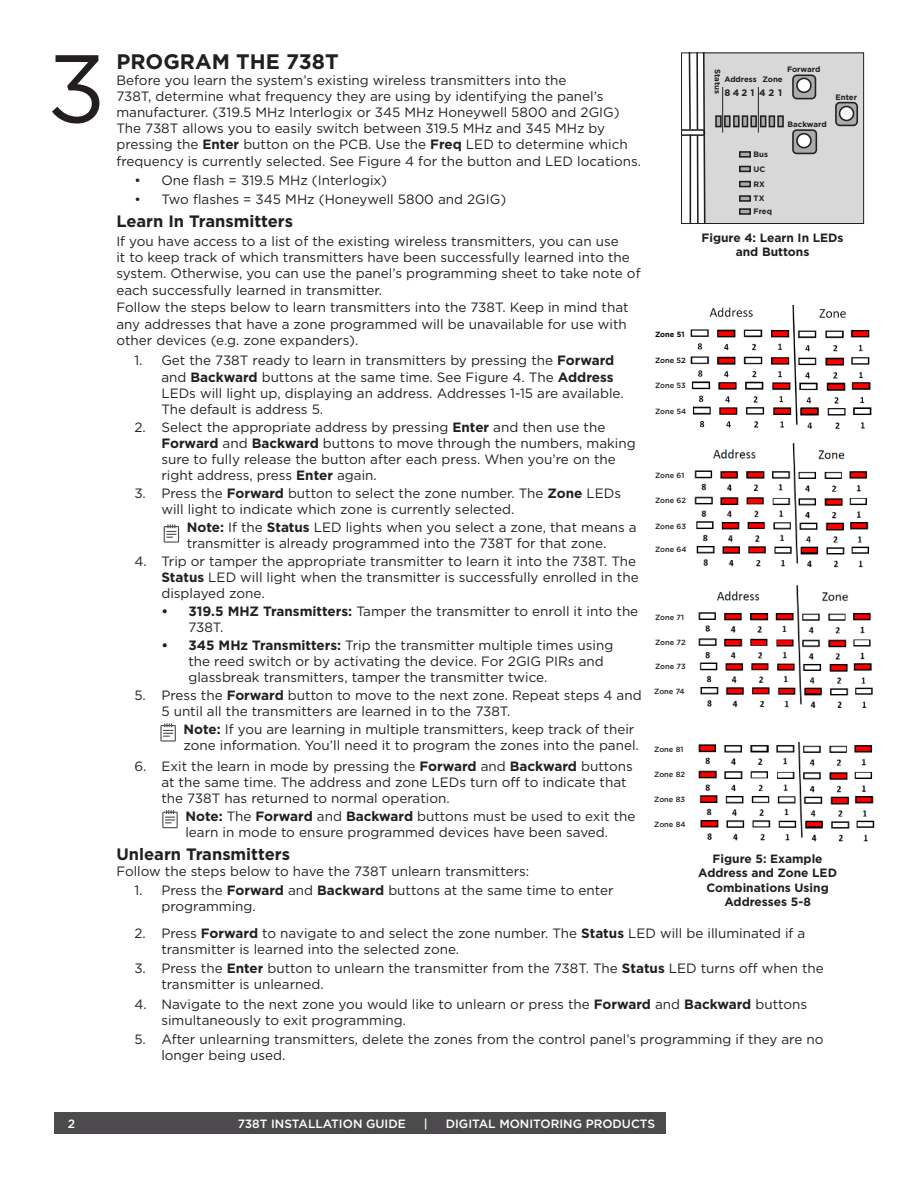
<style>
.page{position:relative;width:918px;height:1188px;background:#fff}
.page>*{position:absolute;margin:0;border:0;box-sizing:border-box;transform-origin:0 0}
.t1{font:96px "Gotham";color:#231f20}
.t2{font:700 21px "Gotham";color:#231f20}
.Body_text{font:700 16.5px "Gotham";color:#231f20}
.Body_text-2{font:13.5px/16.2px "Gotham";color:#231f20}
.t3{font:700 12px/14.4px "Gotham";color:#231f20;text-align:center}
.t4{font:500 12px "Gotham";color:#fff}
.t5{font:700 9.45px "Gotham";letter-spacing:.29em;color:#231f20}
.t6{font:700 7.8px/14.7px "Gotham";color:#231f20}
.t7{font:500 7.5px "Gotham";color:#231f20}
.t8{font:700 7.5px "Gotham";color:#040503}
.t9{font:500 7.5px "Gotham";letter-spacing:-.005em;color:#040503}
.s1{font-weight:700}
</style>
<div class="page">
<div style="left:54px;top:1112px;width:612px;height:22px;background:#4c4a4c"></div>
<svg style="left:164px;top:524px;width:15px;height:19px"></svg>
<svg style="left:683px;top:54px;width:179px;height:168px;background:#cdcdcd"></svg>
<div style="left:681px;top:52px;width:183px;height:172px;border:1px solid #231f20"></div>
<img style="left:690px;top:305px;width:182px;height:124px">
<img style="left:694px;top:444px;width:176px;height:124px">
<img style="left:698px;top:742px;width:177px;height:100px">
<img style="left:698px;top:585px;width:175px;height:123px">
<svg style="left:162px;top:810px;width:16px;height:18px"></svg>
<svg style="left:160px;top:723px;width:16px;height:19px"></svg>
<p class="t1" style="left:47px;top:27px;width:60px">3</p>
<p class="t2" style="left:116px;top:48px;width:224px">PROGRAM THE 738T</p>
<p class="Body_text-2" style="left:116px;top:71px;width:505px">Before you learn the system’s existing wireless transmitters into the<br>738T, determine what frequency they are using by identifying the panel’s manufacturer. (319.5 MHz Interlogix or 345 MHz Honeywell 5800 and 2GIG)</p>
<p class="Body_text-2" style="left:116px;top:120px;width:526px">The 738T allows you to easily switch between 319.5 MHz and 345 MHz by pressing the <span class="s1">Enter</span> button on the PCB. Use the <span class="s1">Freq</span> LED to determine which frequency is currently selected. See Figure 4 for the button and LED locations.</p>
<p class="Body_text-2" style="left:134px;top:172px;width:254px">• One flash = 319.5 MHz (Interlogix)</p>
<p class="Body_text-2" style="left:134px;top:191px;width:373px">• Two flashes = 345 MHz (Honeywell 5800 and 2GIG)</p>
<p class="Body_text" style="left:116px;top:210px;width:178px">Learn In Transmitters</p>
<p class="Body_text-2" style="left:116px;top:233px;width:526px">If you have access to a list of the existing wireless transmitters, you can use<br>it to keep track of which transmitters have been successfully learned into the system. Otherwise, you can use the panel’s programming sheet to take note of each successfully learned in transmitter.</p>
<p class="Body_text-2" style="left:116px;top:299px;width:514px">Follow the steps below to learn transmitters into the 738T. Keep in mind that any addresses that have a zone programmed will be unavailable for use with other devices (e.g. zone expanders).</p>
<p class="Body_text-2" style="left:161px;top:352px;width:464px;text-indent:-27px">1. Get the 738T ready to learn in transmitters by pressing the <span class="s1">Forward </span>and <span class="s1">Backward</span> buttons at the same time. See Figure 4. The <span class="s1">Address </span>LEDs will light up, displaying an address. Addresses 1-15 are available.<br>The default is address 5.</p>
<p class="Body_text-2" style="left:161px;top:419px;width:476px;text-indent:-27px">2. Select the appropriate address by pressing <span class="s1">Enter</span> and then use the <span class="s1">Forward</span> and <span class="s1">Backward</span> buttons to move through the numbers, making sure to fully release the button after each press. When you’re on the right address, press <span class="s1">Enter</span> again.</p>
<p class="Body_text-2" style="left:161px;top:485px;width:461px;text-indent:-27px">3. Press the <span class="s1">Forward</span> button to select the zone number. The <span class="s1">Zone</span> LEDs will light to indicate which zone is currently selected.</p>
<p class="Body_text-2" style="left:187px;top:519px;width:451px"><span class="s1">Note:</span> If the <span class="s1">Status</span> LED lights when you select a zone, that means a transmitter is already programmed into the 738T for that zone.</p>
<p class="Body_text-2" style="left:161px;top:553px;width:479px;text-indent:-27px">4. Trip or tamper the appropriate transmitter to learn it into the 738T. The<br><span class="s1">Status</span> LED will light when the transmitter is successfully enrolled in the displayed zone.</p>
<p class="Body_text-2" style="left:188px;top:603px;width:451px;text-indent:-27px"><span class="s1">• 319.5 MHZ Transmitters:</span> Tamper the transmitter to enroll it into the<br>738T.</p>
<p class="Body_text-2" style="left:188px;top:637px;width:426px;text-indent:-27px"><span class="s1">• 345 MHz Transmitters:</span> Trip the transmitter multiple times using the reed switch or by activating the device. For 2GIG PIRs and glassbreak transmitters, tamper the transmitter twice.</p>
<p class="Body_text-2" style="left:161px;top:687px;width:482px;text-indent:-27px">5. Press the <span class="s1">Forward</span> button to move to the next zone. Repeat steps 4 and<br>5 until all the transmitters are learned in to the 738T.</p>
<p class="Body_text-2" style="left:184px;top:721px;width:457px"><span class="s1">Note:</span> If you are learning in multiple transmitters, keep track of their zone information. You’ll need it to program the zones into the panel.</p>
<p class="Body_text-2" style="left:161px;top:758px;width:473px;text-indent:-27px">6. Exit the learn in mode by pressing the <span class="s1">Forward</span> and <span class="s1">Backward</span> buttons at the same time. The address and zone LEDs turn off to indicate that the 738T has returned to normal operation.</p>
<p class="Body_text-2" style="left:185px;top:808px;width:452px"><span class="s1">Note:</span> The <span class="s1">Forward</span> and <span class="s1">Backward</span> buttons must be used to exit the learn in mode to ensure programmed devices have been saved.</p>
<p class="Body_text" style="left:116px;top:843px;width:175px">Unlearn Transmitters</p>
<p class="Body_text-2" style="left:116px;top:863px;width:414px">Follow the steps below to have the 738T unlearn transmitters:</p>
<p class="Body_text-2" style="left:161px;top:882px;width:454px;text-indent:-27px">1. Press the <span class="s1">Forward</span> and <span class="s1">Backward</span> buttons at the same time to enter programming.</p>
<p class="t6" style="left:787px;top:62px;width:35px">Forward</p>
<p class="t6" style="left:725px;top:69px;width:26px;rotate:90deg">Status</p>
<p class="t6" style="left:724px;top:72px;width:60px">Address Zone</p>
<p class="t5" style="left:724px;top:87px;width:59px">8421 421</p>
<p class="t6" style="left:788px;top:117px;width:41px">Backward</p>
<p class="t6" style="left:836px;top:90px;width:23px">Enter</p>
<p class="t6" style="left:754px;top:147px;width:16px">Bus<br>UC<br>RX<br>TX</p>
<p class="t6" style="left:754px;top:204px;width:20px">Freq</p>
<p class="t3" style="left:702px;top:230px;width:144px">Figure 4: Learn In LEDs and Buttons</p>
<p class="t8" style="left:655px;top:330px;width:31px">Zone 51</p>
<p class="t9" style="left:655px;top:355px;width:32px">Zone 52</p>
<p class="t7" style="left:655px;top:380px;width:32px">Zone 53</p>
<p class="t7" style="left:655px;top:406px;width:33px">Zone 54</p>
<p class="t7" style="left:655px;top:471px;width:31px">Zone 61</p>
<p class="t7" style="left:655px;top:495px;width:32px">Zone 62</p>
<p class="t7" style="left:655px;top:521px;width:32px">Zone 63</p>
<p class="t7" style="left:655px;top:544px;width:33px">Zone 64</p>
<p class="t7" style="left:655px;top:612px;width:31px">Zone 71</p>
<p class="t7" style="left:655px;top:637px;width:32px">Zone 72</p>
<p class="t7" style="left:655px;top:662px;width:32px">Zone 73</p>
<p class="t7" style="left:654px;top:686px;width:32px">Zone 74</p>
<p class="t7" style="left:654px;top:745px;width:31px">Zone 81</p>
<p class="t7" style="left:654px;top:770px;width:32px">Zone 82</p>
<p class="t7" style="left:654px;top:795px;width:32px">Zone 83</p>
<p class="t7" style="left:654px;top:819px;width:33px">Zone 84</p>
<p class="t3" style="left:698px;top:852px;width:140px">Figure 5: Example<br>Address and Zone LED<br>Combinations Using<br>Addresses 5-8</p>
<p class="Body_text-2" style="left:161px;top:925px;width:646px;text-indent:-27px">2. Press <span class="s1">Forward</span> to navigate to and select the zone number. The <span class="s1">Status</span> LED will be illuminated if a transmitter is learned into the selected zone.</p>
<p class="Body_text-2" style="left:161px;top:960px;width:664px;text-indent:-27px">3. Press the <span class="s1">Enter</span> button to unlearn the transmitter from the 738T. The <span class="s1">Status</span> LED turns off when the transmitter is unlearned.</p>
<p class="Body_text-2" style="left:161px;top:995px;width:647px;text-indent:-27px">4. Navigate to the next zone you would like to unlearn or press the <span class="s1">Forward</span> and <span class="s1">Backward</span> buttons simultaneously to exit programming.</p>
<p class="Body_text-2" style="left:161px;top:1031px;width:664px;text-indent:-27px">5. After unlearning transmitters, delete the zones from the control panel’s programming if they are no longer being used.</p>
<p class="t4" style="left:68px;top:1115px;width:9px">2</p>
<p class="t4" style="left:238px;top:1115px;width:170px">738T INSTALLATION GUIDE</p>
<p class="t4" style="left:424px;top:1115px;width:5px">|</p>
<p class="t4" style="left:446px;top:1115px;width:211px">DIGITAL MONITORING PRODUCTS</p>
</div>
